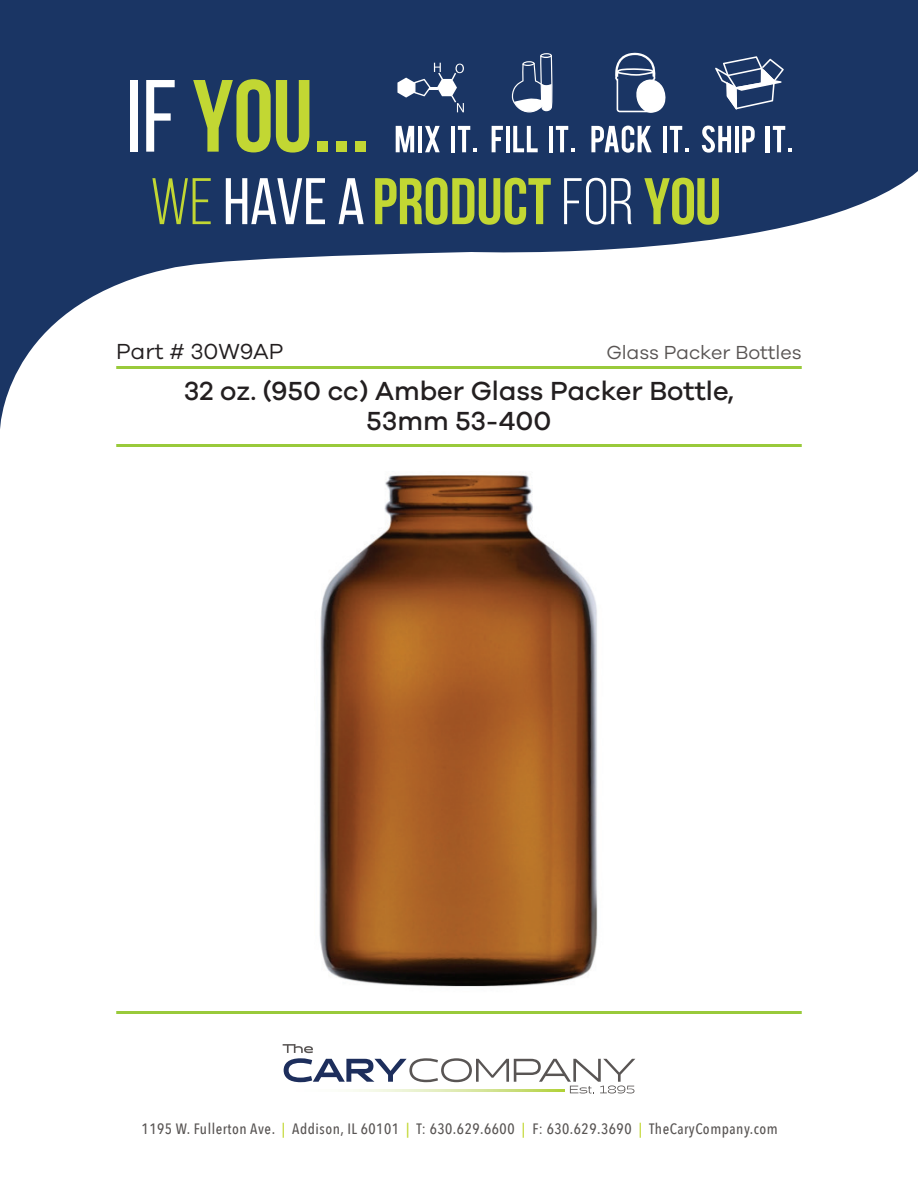
<style>
.page{position:relative;width:918px;height:1188px;background:#fff}
.page>*{position:absolute;margin:0;border:0;box-sizing:border-box;transform-origin:0 0}
.t1{font:500 27px/30px "Galano Grotesque";color:#231f20;text-align:center}
.t2{font:22.5px "Galano Grotesque";color:#231f20}
.t3{font:19.5px "Galano Grotesque";color:#595554}
.t4{font:500 15px "Avenir Next Condensed";letter-spacing:.035em;color:#595554}
.s1{color:#c2d733}
</style>
<div class="page">
<svg style="left:0;top:0;width:918px;height:429px;fill:#1a3564"></svg>
<div style="left:130px;top:80px;width:8px;height:72px;background:#fff"></div>
<svg style="left:146px;top:80px;width:29px;height:72px"></svg>
<svg style="left:193px;top:79px;width:116px;height:74px"></svg>
<div style="left:317px;top:141px;width:11px;height:11px;background:#c2d733"></div>
<div style="left:336px;top:141px;width:11px;height:11px;background:#c2d733"></div>
<div style="left:355px;top:141px;width:11px;height:11px;background:#c2d733"></div>
<svg style="left:152px;top:178px;width:59px;height:46px"></svg>
<svg style="left:226px;top:178px;width:99px;height:46px"></svg>
<svg style="left:339px;top:178px;width:25px;height:46px"></svg>
<svg style="left:375px;top:178px;width:176px;height:47px"></svg>
<svg style="left:564px;top:178px;width:68px;height:47px"></svg>
<svg style="left:644px;top:178px;width:75px;height:47px"></svg>
<svg style="left:614px;top:52px;width:52px;height:61px"></svg>
<svg style="left:397px;top:63px;width:67px;height:49px"></svg>
<svg style="left:715px;top:56px;width:69px;height:53px"></svg>
<svg style="left:511px;top:53px;width:42px;height:60px"></svg>
<svg style="left:396px;top:126px;width:18px;height:26px"></svg>
<hr style="left:418px;top:126px;width:4px;height:26px;background:#fff">
<svg style="left:425px;top:126px;width:15px;height:26px"></svg>
<hr style="left:451px;top:126px;width:4px;height:26px;background:#fff">
<svg style="left:458px;top:126px;width:19px;height:26px"></svg>
<svg style="left:492px;top:126px;width:11px;height:26px"></svg>
<hr style="left:506px;top:126px;width:4px;height:26px;background:#fff">
<svg style="left:513px;top:126px;width:25px;height:26px"></svg>
<hr style="left:549px;top:126px;width:4px;height:26px;background:#fff">
<svg style="left:556px;top:126px;width:19px;height:26px"></svg>
<svg style="left:591px;top:126px;width:61px;height:27px"></svg>
<hr style="left:663px;top:126px;width:4px;height:26px;background:#fff">
<svg style="left:670px;top:126px;width:19px;height:26px"></svg>
<svg style="left:702px;top:126px;width:29px;height:27px"></svg>
<hr style="left:735px;top:126px;width:4px;height:26px;background:#fff">
<svg style="left:742px;top:126px;width:13px;height:26px"></svg>
<hr style="left:766px;top:126px;width:4px;height:26px;background:#fff">
<svg style="left:773px;top:126px;width:19px;height:26px"></svg>
<hr style="left:116px;top:366px;width:686px;height:3px;background:#99ca3b">
<hr style="left:116px;top:444px;width:686px;height:3px;background:#99ca3b">
<hr style="left:116px;top:1011px;width:686px;height:3px;background:#99ca3b">
<svg style="left:283px;top:1044px;width:352px;height:50px"></svg>
<img style="left:284px;top:1089px;width:281px;height:2px">
<img style="left:319px;top:475px;width:279px;height:512px">
<h2 class="t2" style="left:116px;top:337px;width:169px">Part # 30W9AP</h2>
<h3 class="t3" style="left:606px;top:340px;width:197px">Glass Packer Bottles</h3>
<h1 class="t1" style="left:184px;top:376px;width:552px">32 oz. (950 cc) Amber Glass Packer Bottle,<br>53mm 53-400</h1>
<p class="t4" style="left:142px;top:1120px;width:638px">1195 W. Fullerton Ave. <span class="s1">|</span> Addison, IL 60101 <span class="s1">|</span> T: 630.629.6600 <span class="s1">|</span> F: 630.629.3690 <span class="s1">|</span> TheCaryCompany.com</p>
</div>
